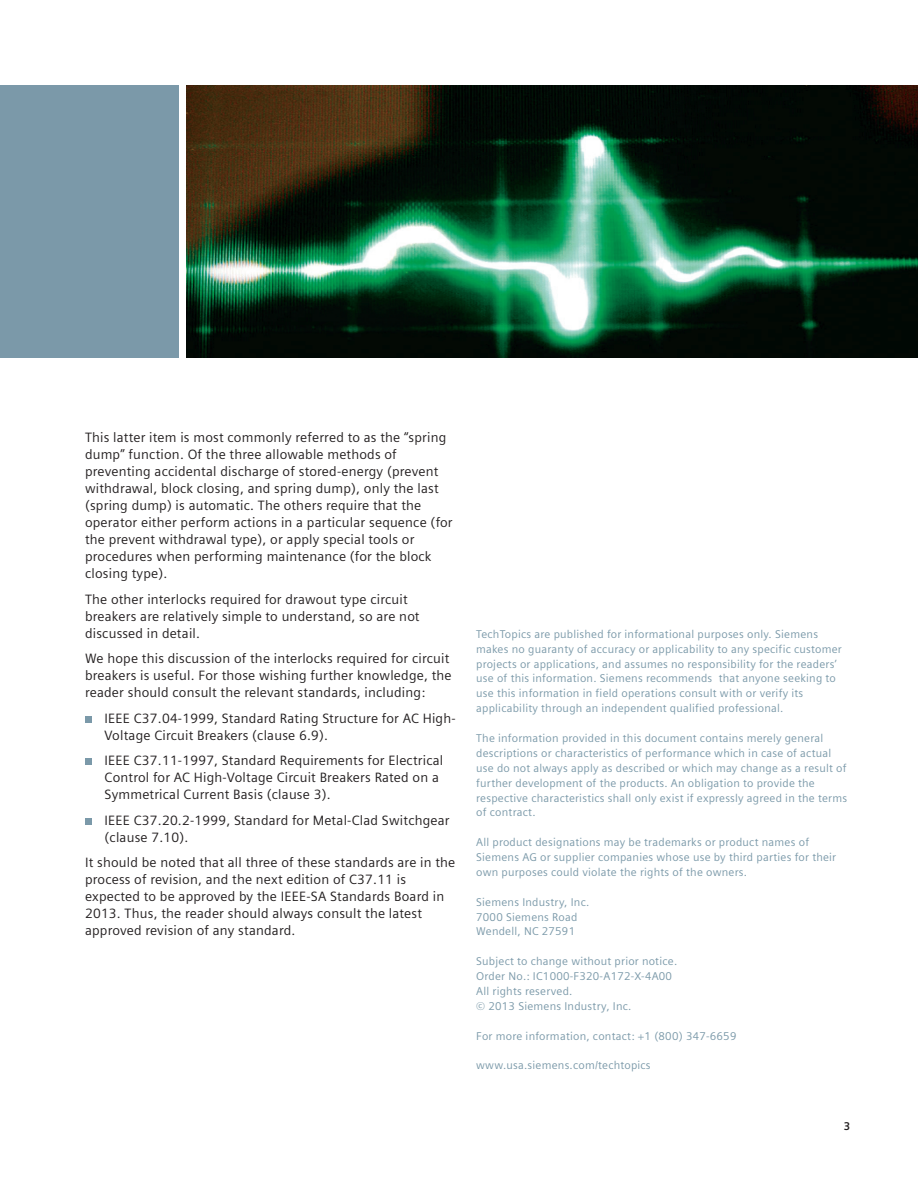
<style>
.page{position:relative;width:918px;height:1188px;background:#fff}
.page>*{position:absolute;margin:0;border:0;box-sizing:border-box;transform-origin:0 0}
.t1{font:13.5px/17px "Siemens Sans";letter-spacing:.015em;color:#231f20}
.t2{font:11.25px/14.9px "Siemens Sans";letter-spacing:.02em;color:#7b99a9}
.t3{font:700 11.25px "Siemens Sans";color:#231f20}
</style>
<div class="page">
<div style="left:85px;top:716px;width:7px;height:7px;background:#7b99a9"></div>
<div style="left:85px;top:759px;width:7px;height:6px;background:#7b99a9"></div>
<div style="left:85px;top:818px;width:7px;height:7px;background:#7b99a9"></div>
<img style="left:187px;top:85px;width:731px;height:272px">
<div style="left:0;top:85px;width:178px;height:272px;background:#7b99a9"></div>
<p class="t1" style="left:85px;top:429px;width:369px">This latter item is most commonly referred to as the “spring dump” function. Of the three allowable methods of preventing accidental discharge of stored-energy (prevent withdrawal, block closing, and spring dump), only the last (spring dump) is automatic. The others require that the operator either perform actions in a particular sequence (for the prevent withdrawal type), or apply special tools or procedures when performing maintenance (for the block closing type).</p>
<p class="t1" style="left:85px;top:591px;width:336px">The other interlocks required for drawout type circuit breakers are relatively simple to understand, so are not discussed in detail.</p>
<p class="t1" style="left:85px;top:650px;width:368px">We hope this discussion of the interlocks required for circuit breakers is useful. For those wishing further knowledge, the reader should consult the relevant standards, including:</p>
<p class="t1" style="left:105px;top:710px;width:353px">IEEE C37.04-1999, Standard Rating Structure for AC High-<br>Voltage Circuit Breakers (clause 6.9).</p>
<p class="t1" style="left:105px;top:752px;width:340px">IEEE C37.11-1997, Standard Requirements for Electrical<br>Control for AC High-Voltage Circuit Breakers Rated on a<br>Symmetrical Current Basis (clause 3).</p>
<p class="t1" style="left:105px;top:812px;width:347px">IEEE C37.20.2-1999, Standard for Metal-Clad Switchgear (clause 7.10).</p>
<p class="t1" style="left:85px;top:854px;width:372px">It should be noted that all three of these standards are in the process of revision, and the next edition of C37.11 is expected to be approved by the IEEE-SA Standards Board in 2013. Thus, the reader should always consult the latest approved revision of any standard.</p>
<p class="t2" style="left:476px;top:627px;width:367px">TechTopics are published for informational purposes only. Siemens makes no guaranty of accuracy or applicability to any specific customer projects or applications, and assumes no responsibility for the readers’ use of this information. Siemens recommends that anyone seeking to use this information in field operations consult with or verify its applicability through an independent qualified professional.</p>
<p class="t2" style="left:476px;top:731px;width:372px">The information provided in this document contains merely general descriptions or characteristics of performance which in case of actual use do not always apply as described or which may change as a result of further development of the products. An obligation to provide the respective characteristics shall only exist if expressly agreed in the terms of contract.</p>
<p class="t2" style="left:476px;top:835px;width:362px">All product designations may be trademarks or product names of<br>Siemens AG or supplier companies whose use by third parties for their own purposes could violate the rights of the owners.</p>
<p class="t2" style="left:476px;top:894px;width:115px">Siemens Industry, Inc.<br>7000 Siemens Road<br>Wendell, NC 27591</p>
<p class="t2" style="left:476px;top:954px;width:203px">Subject to change without prior notice.<br>Order No.: IC1000-F320-A172-X-4A00<br>All rights reserved.<br>© 2013 Siemens Industry, Inc.</p>
<p class="t2" style="left:476px;top:1028px;width:262px">For more information, contact: +1 (800) 347-6659</p>
<p class="t2" style="left:476px;top:1058px;width:176px">www.usa.siemens.com/techtopics</p>
<p class="t3" style="left:844px;top:1120px;width:8px">3</p>
</div>
